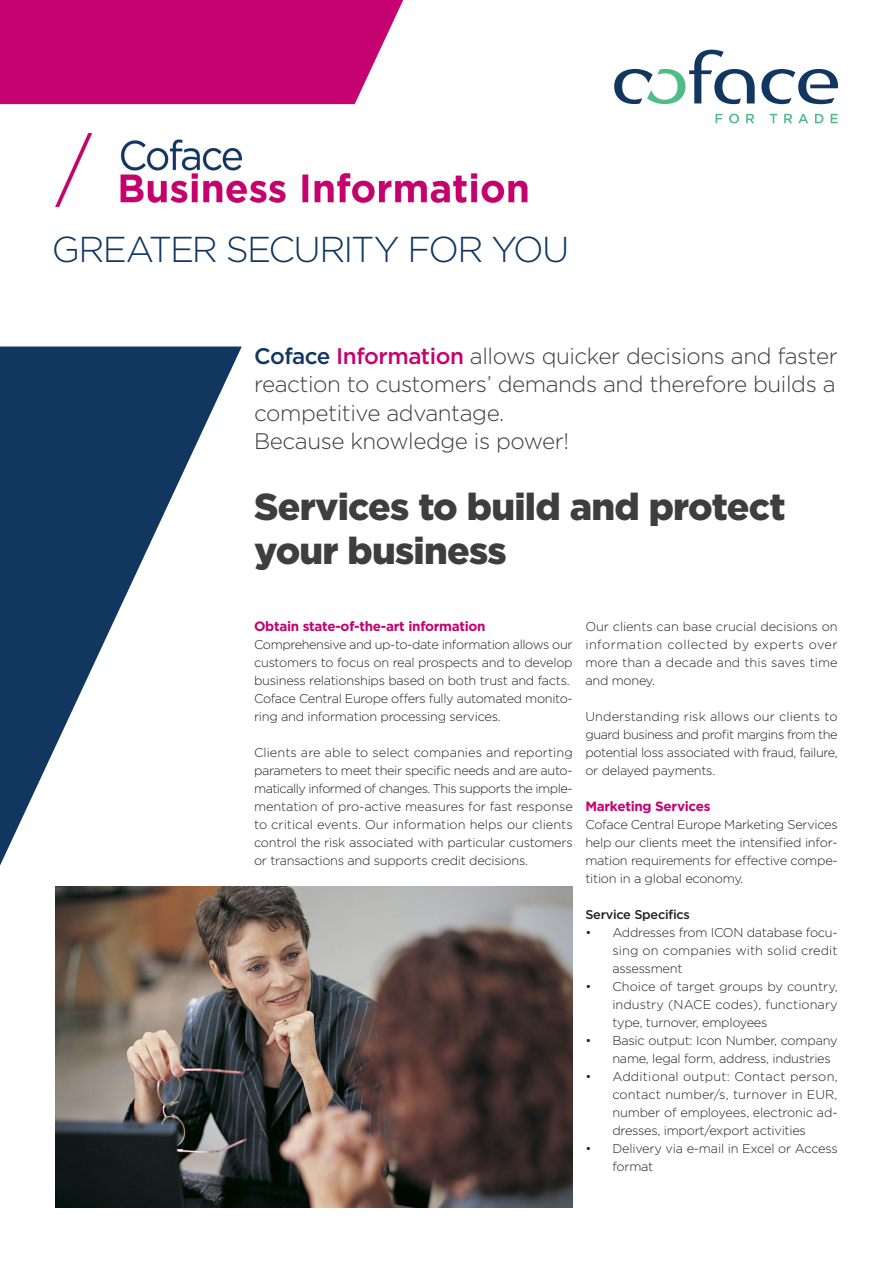
<style>
.page{position:relative;width:893px;height:1263px;background:#fff}
.page>*{position:absolute;margin:0;border:0;box-sizing:border-box;transform-origin:0 0}
.t1{font:900 37.5px/43.5px "Gotham";letter-spacing:-.02em;color:#3e3e3f}
.t2{font:300 36px "Gotham";letter-spacing:-.05em;color:#113761}
.t3{font:300 22.5px/28.5px "Gotham";letter-spacing:-.02em;color:#3e3e3f;text-align:justify}
.t4{font:700 13.5px "Gotham";letter-spacing:-.02em;color:#c60170}
.t5{font:300 12.75px/18px "Gotham";letter-spacing:-.02em;color:#231f20;text-align:justify}
.t6{font:500 12.75px "Gotham";letter-spacing:-.02em;color:#231f20}
.s1{font-weight:500;color:#113761}
.s2{font-weight:500;color:#c60170}
</style>
<div class="page">
<svg style="left:0;top:346px;width:242px;height:519px"></svg>
<div style="left:0;top:0;width:403px;height:104px;background:#c60170"></div>
<img style="left:55px;top:887px;width:518px;height:321px">
<img style="left:55px;top:134px;width:473px;height:74px">
<svg style="left:761px;top:69px;width:77px;height:35px"></svg>
<svg style="left:614px;top:50px;width:141px;height:54px"></svg>
<svg style="left:715px;top:114px;width:8px;height:9px"></svg>
<svg style="left:729px;top:114px;width:10px;height:9px"></svg>
<svg style="left:746px;top:114px;width:8px;height:9px"></svg>
<svg style="left:770px;top:114px;width:7px;height:9px"></svg>
<svg style="left:784px;top:114px;width:8px;height:9px"></svg>
<svg style="left:798px;top:114px;width:10px;height:9px"></svg>
<svg style="left:815px;top:114px;width:8px;height:9px"></svg>
<svg style="left:831px;top:114px;width:7px;height:9px"></svg>
<p class="t2" style="left:52px;top:227px;width:519px">GREATER SECURITY FOR YOU</p>
<p class="t3" style="left:254px;top:341px;width:585px"><span class="s1">Coface</span> <span class="s2">Information</span> allows quicker decisions and faster reaction to customers’ demands and therefore builds a competitive advantage.</p>
<p class="t3" style="left:254px;top:426px;width:317px">Because knowledge is power!</p>
<p class="t1" style="left:254px;top:485px;width:533px">Services to build and protect your business</p>
<p class="t4" style="left:254px;top:618px;width:233px">Obtain state-of-the-art information</p>
<p class="t5" style="left:254px;top:635px;width:320px">Comprehensive and up-to-date information allows our customers to focus on real prospects and to develop business relationships based on both trust and facts.</p>
<p class="t5" style="left:254px;top:689px;width:320px">Coface Central Europe offers fully automated monito&shy;ring and information processing services.</p>
<p class="t5" style="left:254px;top:743px;width:320px">Clients are able to select companies and reporting parameters to meet their specific needs and are auto&shy;matically informed of changes. This supports the imple&shy;mentation of pro-active measures for fast response to critical events. Our information helps our clients control the risk associated with particular customers or transactions and supports credit decisions.</p>
<p class="t5" style="left:585px;top:617px;width:254px">Our clients can base crucial decisions on information collected by experts over more than a decade and this saves time and money.</p>
<p class="t5" style="left:585px;top:707px;width:254px">Understanding risk allows our clients to guard business and profit margins from the potential loss associated with fraud, failure, or delayed payments.</p>
<p class="t4" style="left:585px;top:798px;width:127px">Marketing Services</p>
<p class="t5" style="left:585px;top:815px;width:254px">Coface Central Europe Marketing Services help our clients meet the intensified infor&shy;mation requirements for effective compe&shy;tition in a global economy.</p>
<p class="t6" style="left:585px;top:906px;width:106px">Service Specifics</p>
<p class="t5" style="left:612px;top:923px;width:227px;text-indent:-27px">• Addresses from ICON database focu&shy;sing on companies with solid credit assessment</p>
<p class="t5" style="left:612px;top:977px;width:227px;text-indent:-27px">• Choice of target groups by country, industry (NACE codes), functionary type, turnover, employees</p>
<p class="t5" style="left:612px;top:1031px;width:227px;text-indent:-27px">• Basic output: Icon Number, company name, legal form, address, industries</p>
<p class="t5" style="left:612px;top:1067px;width:227px;text-indent:-27px">• Additional output: Contact person, contact number/s, turnover in EUR, number of employees, electronic ad&shy;dresses, import/export activities</p>
<p class="t5" style="left:612px;top:1139px;width:227px;text-indent:-27px">• Delivery via e-mail in Excel or Access format</p>
</div>
